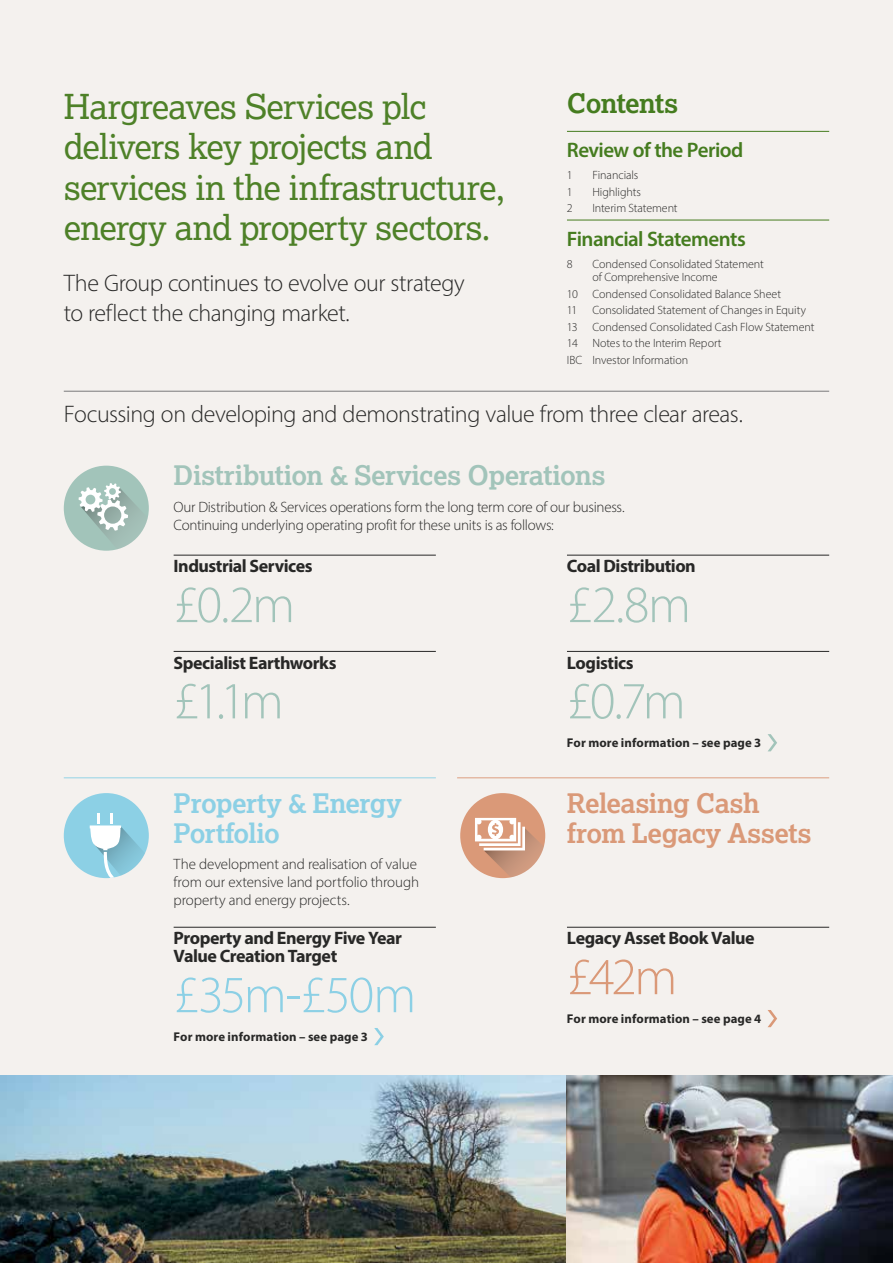
<style>
.page{position:relative;width:893px;height:1263px;background:#f4f1ee}
.page>*{position:absolute;margin:0;border:0;box-sizing:border-box;transform-origin:0 0}
.t1{font:300 52.5px "Myriad Pro";letter-spacing:-.06em;color:#a2c4ba}
.t2{font:300 52.5px "Myriad Pro";letter-spacing:-.045em;color:#8cd0e5}
.t3{font:300 52.5px "Myriad Pro";color:#da9978}
.t4{font:34.5px/40.5px "Lexia";letter-spacing:-.025em;color:#4e8128}
.t5{font:700 27px "Lexia";letter-spacing:-.02em;color:#a2c4ba}
.t6{font:700 27px/30px "Lexia";letter-spacing:-.02em;color:#da9978}
.t7{font:700 27px/30px "Lexia";letter-spacing:-.02em;color:#8cd0e5}
.t8{font:700 27px "Lexia";letter-spacing:-.025em;color:#457c1f}
.t9{font:300 24px/30px "Myriad Pro";letter-spacing:-.02em;color:#282827}
.t10{font:600 21px "Myriad Pro";letter-spacing:-.03em;color:#457c1f}
.t11{font:700 18px/18px "Myriad Pro";letter-spacing:-.025em;color:#282827}
.t12{font:300 15px/18px "Myriad Pro";letter-spacing:-.015em;color:#282827}
.t13{font:700 12.75px "Myriad Pro";letter-spacing:.005em;color:#282827}
.t14{font:300 12px/16.5px "Myriad Pro";letter-spacing:-.005em;color:#282827}
</style>
<div class="page">
<img style="left:0;top:1076px;width:893px;height:187px">
<hr style="left:64px;top:777px;width:372px;height:1px;background:#93d3e6">
<hr style="left:457px;top:777px;width:372px;height:1px;background:#dc9e7f">
<div style="left:64px;top:793px;width:85px;height:85px;background:#8cd0e5;border-radius:50%"></div>
<svg style="left:90px;top:813px;width:59px;height:65px"></svg>
<div style="left:460px;top:793px;width:85px;height:85px;background:#da9978;border-radius:50%"></div>
<svg style="left:475px;top:818px;width:69px;height:59px"></svg>
<div style="left:64px;top:466px;width:85px;height:85px;background:#a2c4ba;border-radius:50%"></div>
<svg style="left:78px;top:483px;width:70px;height:66px"></svg>
<hr style="left:64px;top:391px;width:765px;height:1px;background:#878787">
<hr style="left:174px;top:555px;width:262px;height:1px;background:#282827">
<hr style="left:174px;top:651px;width:262px;height:1px;background:#282827">
<hr style="left:174px;top:927px;width:262px;height:1px;background:#282827">
<svg style="left:374px;top:1028px;width:10px;height:17px"></svg>
<hr style="left:567px;top:927px;width:262px;height:1px;background:#282827">
<svg style="left:768px;top:1010px;width:9px;height:17px"></svg>
<hr style="left:567px;top:555px;width:262px;height:1px;background:#282827">
<hr style="left:567px;top:651px;width:262px;height:1px;background:#282827">
<svg style="left:768px;top:734px;width:9px;height:17px"></svg>
<hr style="left:567px;top:131px;width:262px;height:1px;background:#457c1f">
<hr style="left:567px;top:220px;width:262px;height:1px;background:#457c1f">
<h2 class="t4" style="left:64px;top:85px;width:443px">Hargreaves Services plc delivers key projects and services in the infrastructure, energy and property sectors.</h2>
<h3 class="t9" style="left:64px;top:268px;width:403px">The Group continues to evolve our strategy to reflect the changing market.</h3>
<h3 class="t8" style="left:567px;top:86px;width:113px">Contents</h3>
<h3 class="t10" style="left:567px;top:137px;width:178px">Review of the Period</h3>
<p class="t14" style="left:567px;top:167px;width:7px">1</p>
<p class="t14" style="left:592px;top:167px;width:47px">Financials</p>
<p class="t14" style="left:567px;top:183px;width:7px">1</p>
<p class="t14" style="left:592px;top:183px;width:50px">Highlights</p>
<p class="t14" style="left:567px;top:200px;width:7px">2</p>
<p class="t14" style="left:592px;top:200px;width:87px">Interim Statement</p>
<h3 class="t10" style="left:567px;top:225px;width:180px">Financial Statements</h3>
<p class="t14" style="left:567px;top:256px;width:7px">8</p>
<p class="t14" style="left:592px;top:257px;width:173px;line-height:13.5px">Condensed Consolidated Statement of Comprehensive Income</p>
<p class="t14" style="left:567px;top:286px;width:216px">10 Condensed Consolidated Balance Sheet<br>11</p>
<p class="t14" style="left:567px;top:302px;width:249px;text-indent:26px">Consolidated Statement of Changes in Equity 13 Condensed Consolidated Cash Flow Statement 14 Notes to the Interim Report<br>IBC Investor Information</p>
<h3 class="t9" style="left:64px;top:399px;width:681px">Focussing on developing and demonstrating value from three clear areas.</h3>
<h3 class="t5" style="left:174px;top:458px;width:434px">Distribution &amp; Services Operations</h3>
<p class="t12" style="left:174px;top:498px;width:453px">Our Distribution &amp; Services operations form the long term core of our business.<br>Continuing underlying operating profit for these units is as follows:</p>
<h3 class="t11" style="left:174px;top:557px;width:140px">Industrial Services</h3>
<h1 class="t1" style="left:174px;top:573px;width:123px">£0.2m</h1>
<h3 class="t11" style="left:174px;top:653px;width:164px">Specialist Earthworks</h3>
<h1 class="t1" style="left:174px;top:669px;width:112px">£1.1m</h1>
<h3 class="t7" style="left:174px;top:787px;width:230px">Property &amp; Energy<br>Portfolio</h3>
<p class="t12" style="left:174px;top:855px;width:247px">The development and realisation of value from our extensive land portfolio through property and energy projects.</p>
<h3 class="t11" style="left:174px;top:929px;width:230px">Property and Energy Five Year<br>Value Creation Target</h3>
<h1 class="t2" style="left:174px;top:963px;width:244px">£35m-£50m</h1>
<p class="t13" style="left:174px;top:1028px;width:196px">For more information – see page 3</p>
<h3 class="t11" style="left:567px;top:557px;width:130px">Coal Distribution</h3>
<h1 class="t1" style="left:567px;top:573px;width:126px">£2.8m</h1>
<h3 class="t11" style="left:567px;top:653px;width:68px">Logistics</h3>
<h1 class="t1" style="left:567px;top:669px;width:120px">£0.7m</h1>
<p class="t13" style="left:567px;top:734px;width:196px">For more information – see page 3</p>
<h3 class="t6" style="left:567px;top:787px;width:246px">Releasing Cash from Legacy Assets</h3>
<h3 class="t11" style="left:567px;top:929px;width:189px">Legacy Asset Book Value</h3>
<h1 class="t3" style="left:567px;top:945px;width:112px">£42m</h1>
<p class="t13" style="left:567px;top:1010px;width:196px">For more information – see page 4</p>
</div>
